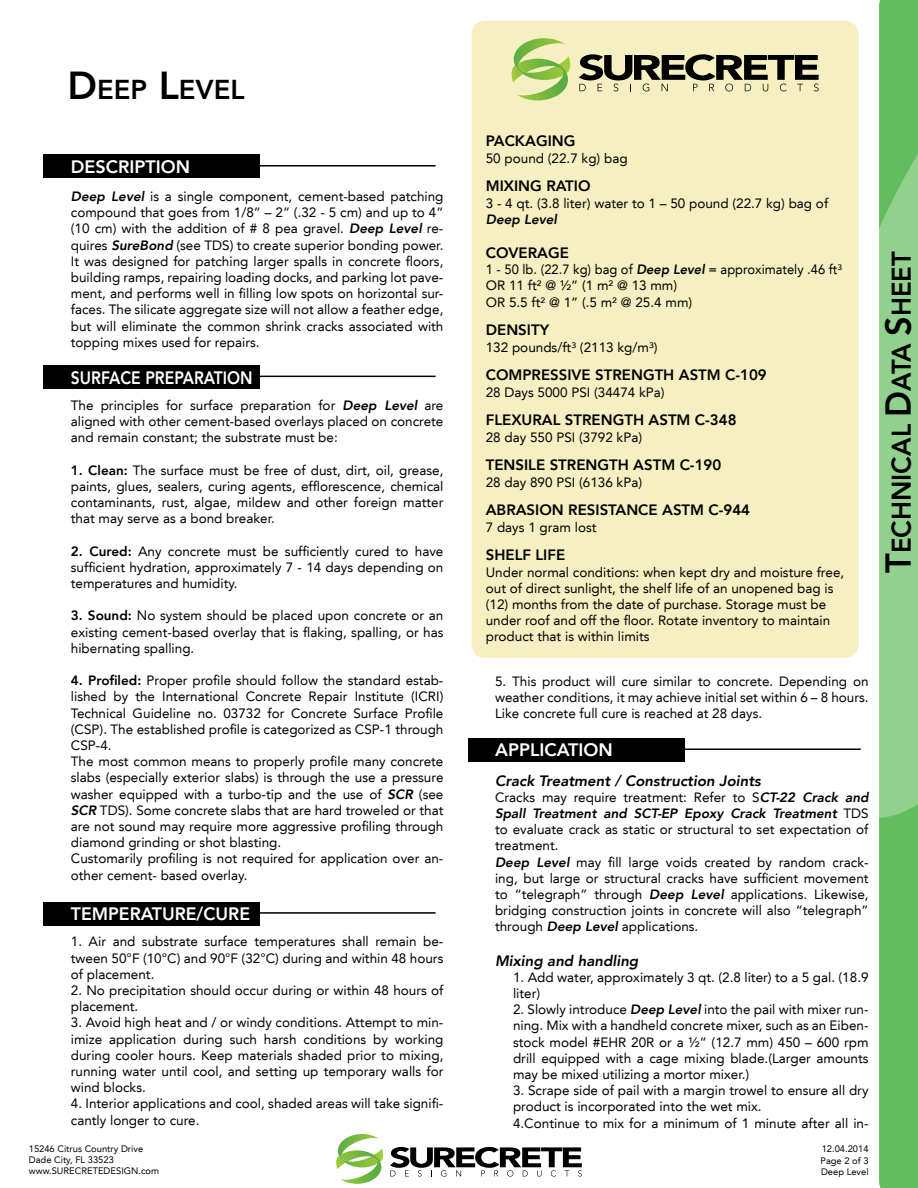
<style>
.page{position:relative;width:918px;height:1188px;background:#fff}
.page>*{position:absolute;margin:0;border:0;box-sizing:border-box;transform-origin:0 0}
.t1{font:800 27.3px "Avenir LT";color:#000}
.t2{font:800 27px "Avenir LT";color:#000;scale:.95 1}
.t3{font:800 18px "Avenir LT";color:#fff}
.t4{font:800 18px "Avenir LT";color:#fff;scale:.87 1}
.t5{font:800 15px "Avenir LT";color:#000}
.t6{font:italic 800 15px "Avenir LT";color:#000}
.t7{font:13.5px/16.2px "Avenir LT";color:#000;text-align:justify}
.t8{font:13.5px "Avenir LT";color:#000;scale:.96 1}
.t9{font:9.3px/11.2px "Avenir LT";color:#000}
.s1{font-size:39px}
.s2{font-weight:800;font-style:italic}
.s3{font-weight:800}
.s4{font-size:36px}
</style>
<div class="page">
<svg style="left:879px;top:0;width:39px;height:1188px;background:#7ac777"></svg>
<svg style="left:390px;top:1147px;width:192px;height:30px"></svg>
<svg style="left:336px;top:1134px;width:48px;height:50px"></svg>
<div style="left:472px;top:21px;width:387px;height:637px;background:#f6efc1;border-radius:14px"></div>
<svg style="left:579px;top:54px;width:240px;height:37px"></svg>
<svg style="left:512px;top:38px;width:59px;height:62px"></svg>
<div style="left:44px;top:155px;width:216px;height:23px;background:#000"></div>
<hr style="left:248px;top:165px;width:188px;height:1px;background:#000">
<div style="left:44px;top:365px;width:216px;height:24px;background:#000"></div>
<hr style="left:247px;top:376px;width:189px;height:1px;background:#000">
<div style="left:44px;top:902px;width:216px;height:23px;background:#000"></div>
<hr style="left:247px;top:912px;width:189px;height:2px;background:#000">
<div style="left:469px;top:738px;width:216px;height:24px;background:#000"></div>
<hr style="left:673px;top:748px;width:188px;height:2px;background:#000">
<p class="t1" style="left:68px;top:73px;width:176px"><span class="s1">D</span>EEP <span class="s1">L</span>EVEL</p>
<p class="t3" style="left:71px;top:156px;width:121px">DESCRIPTION</p>
<p class="t7" style="left:71px;top:188px;width:374px"><span class="s2">Deep Level</span> is a single component, cement-based patching compound that goes from 1/8” – 2” (.32 - 5 cm) and up to 4” (10 cm) with the addition of # 8 pea gravel. <span class="s2">Deep Level</span> re&shy;quires <span class="s2">SureBond</span> (see TDS) to create superior bonding power.<br>It was designed for patching larger spalls in concrete floors, building ramps, repairing loading docks, and parking lot pave&shy;ment, and performs well in filling low spots on horizontal sur&shy;faces. The silicate aggregate size will not allow a feather edge, but will eliminate the common shrink cracks associated with topping mixes used for repairs.</p>
<p class="t4" style="left:71px;top:367px;width:210px">SURFACE PREPARATION</p>
<p class="t7" style="left:71px;top:397px;width:374px">The principles for surface preparation for <span class="s2">Deep Level</span> are aligned with other cement-based overlays placed on concrete and remain constant; the substrate must be:</p>
<p class="t7" style="left:71px;top:462px;width:374px"><span class="s3">1. Clean:</span> The surface must be free of dust, dirt, oil, grease, paints, glues, sealers, curing agents, efflorescence, chemical contaminants, rust, algae, mildew and other foreign matter that may serve as a bond breaker.</p>
<p class="t7" style="left:71px;top:543px;width:374px"><span class="s3">2. Cured:</span> Any concrete must be sufficiently cured to have sufficient hydration, approximately 7 - 14 days depending on temperatures and humidity.</p>
<p class="t7" style="left:71px;top:608px;width:374px"><span class="s3">3. Sound:</span> No system should be placed upon concrete or an existing cement-based overlay that is flaking, spalling, or has hibernating spalling.</p>
<p class="t7" style="left:71px;top:673px;width:374px"><span class="s3">4. Profiled:</span> Proper profile should follow the standard estab&shy;lished by the International Concrete Repair Institute (ICRI)<br>Technical Guideline no. 03732 for Concrete Surface Profile (CSP). The established profile is categorized as CSP-1 through CSP-4.</p>
<p class="t7" style="left:71px;top:754px;width:374px">The most common means to properly profile many concrete slabs (especially exterior slabs) is through the use a pressure washer equipped with a turbo-tip and the use of <span class="s2">SCR</span> (see <span class="s2">SCR</span> TDS). Some concrete slabs that are hard troweled or that are not sound may require more aggressive profiling through diamond grinding or shot blasting.</p>
<p class="t7" style="left:71px;top:851px;width:374px">Customarily profiling is not required for application over an&shy;other cement- based overlay.</p>
<p class="t3" style="left:71px;top:903px;width:181px">TEMPERATURE/CURE</p>
<p class="t7" style="left:71px;top:934px;width:374px">1. Air and substrate surface temperatures shall remain be&shy;tween 50°F (10°C) and 90°F (32°C) during and within 48 hours of placement.</p>
<p class="t7" style="left:71px;top:982px;width:374px">2. No precipitation should occur during or within 48 hours of placement.</p>
<p class="t7" style="left:71px;top:1015px;width:374px">3. Avoid high heat and / or windy conditions. Attempt to min&shy;imize application during such harsh conditions by working during cooler hours. Keep materials shaded prior to mixing, running water until cool, and setting up temporary walls for wind blocks.</p>
<p class="t7" style="left:71px;top:1096px;width:374px">4. Interior applications and cool, shaded areas will take signifi&shy;cantly longer to cure.</p>
<p class="t9" style="left:29px;top:1143px;width:132px">15246 Citrus Country Drive<br>Dade City, FL 33523 www.SURECRETEDESIGN.com</p>
<p class="t5" style="left:486px;top:132px;width:91px">PACKAGING</p>
<p class="t7" style="left:486px;top:150px;width:143px">50 pound (22.7 kg) bag</p>
<p class="t5" style="left:486px;top:177px;width:106px">MIXING RATIO</p>
<p class="t7" style="left:486px;top:195px;width:344px">3 - 4 qt. (3.8 liter) water to 1 – 50 pound (22.7 kg) bag of<br><span class="s2">Deep Level</span></p>
<p class="t5" style="left:486px;top:244px;width:85px">COVERAGE</p>
<p class="t8" style="left:486px;top:262px;width:373px">1 - 50 lb. (22.7 kg) bag of <span class="s2">Deep Level</span> = approximately .46 ft³</p>
<p class="t7" style="left:486px;top:278px;width:193px">OR 11 ft² @ ½” (1 m² @ 13 mm)</p>
<p class="t7" style="left:486px;top:294px;width:208px">OR 5.5 ft² @ 1” (.5 m² @ 25.4 mm)</p>
<p class="t5" style="left:486px;top:321px;width:65px">DENSITY</p>
<p class="t7" style="left:486px;top:339px;width:173px">132 pounds/ft³ (2113 kg/m³)</p>
<p class="t5" style="left:486px;top:366px;width:283px">COMPRESSIVE STRENGTH ASTM C-109</p>
<p class="t7" style="left:486px;top:384px;width:180px">28 Days 5000 PSI (34474 kPa)</p>
<p class="t5" style="left:486px;top:411px;width:252px">FLEXURAL STRENGTH ASTM C-348</p>
<p class="t7" style="left:486px;top:429px;width:158px">28 day 550 PSI (3792 kPa)</p>
<p class="t5" style="left:486px;top:456px;width:237px">TENSILE STRENGTH ASTM C-190</p>
<p class="t7" style="left:486px;top:474px;width:158px">28 day 890 PSI (6136 kPa)</p>
<p class="t5" style="left:486px;top:501px;width:266px">ABRASION RESISTANCE ASTM C-944</p>
<p class="t7" style="left:486px;top:519px;width:112px">7 days 1 gram lost</p>
<p class="t5" style="left:486px;top:546px;width:81px">SHELF LIFE</p>
<p class="t7" style="left:486px;top:564px;width:360px;text-align:left">Under normal conditions: when kept dry and moisture free, out of direct sunlight, the shelf life of an unopened bag is (12) months from the date of purchase. Storage must be under roof and off the floor. Rotate inventory to maintain product that is within limits</p>
<p class="t7" style="left:495px;top:673px;width:375px">5. This product will cure similar to concrete. Depending on weather conditions, it may achieve initial set within 6 – 8 hours.<br>Like concrete full cure is reached at 28 days.</p>
<p class="t3" style="left:495px;top:740px;width:119px">APPLICATION</p>
<p class="t6" style="left:495px;top:772px;width:267px">Crack Treatment / Construction Joints</p>
<p class="t7" style="left:495px;top:789px;width:375px">Cracks may require treatment: Refer to S<span class="s2">CT-22 Crack and Spall Treatment and SCT-EP Epoxy Crack Treatment</span> TDS to evaluate crack as static or structural to set expectation of treatment.</p>
<p class="t7" style="left:495px;top:854px;width:375px"><span class="s2">Deep Level</span> may fill large voids created by random crack&shy;ing, but large or structural cracks have sufficient movement to “telegraph” through <span class="s2">Deep Level</span> applications. Likewise, bridging construction joints in concrete will also “telegraph” through <span class="s2">Deep Level</span> applications.</p>
<p class="t6" style="left:495px;top:952px;width:145px">Mixing and handling</p>
<p class="t7" style="left:513px;top:969px;width:357px">1. Add water, approximately 3 qt. (2.8 liter) to a 5 gal. (18.9 liter)</p>
<p class="t7" style="left:513px;top:1002px;width:357px">2. Slowly introduce <span class="s2">Deep Level</span> into the pail with mixer run&shy;ning. Mix with a handheld concrete mixer, such as an Eiben&shy;stock model #EHR 20R or a ½” (12.7 mm) 450 – 600 rpm drill equipped with a cage mixing blade.(Larger amounts may be mixed utilizing a mortor mixer.)</p>
<p class="t7" style="left:513px;top:1083px;width:357px">3. Scrape side of pail with a margin trowel to ensure all dry product is incorporated into the wet mix.</p>
<p class="t7" style="left:513px;top:1115px;width:357px">4.Continue to mix for a minimum of 1 minute after all in-</p>
<p class="t9" style="left:822px;top:1144px;width:48px">12.04.2014</p>
<p class="t9" style="left:820px;top:1155px;width:50px">Page 2 of 3</p>
<p class="t9" style="left:821px;top:1166px;width:49px">Deep Level</p>
<h2 class="t2" style="left:885px;top:573px;width:340px;rotate:-90deg"><span class="s4">T</span>ECHNICAL <span class="s4">D</span>ATA <span class="s4">S</span>HEET</h2>
</div>
